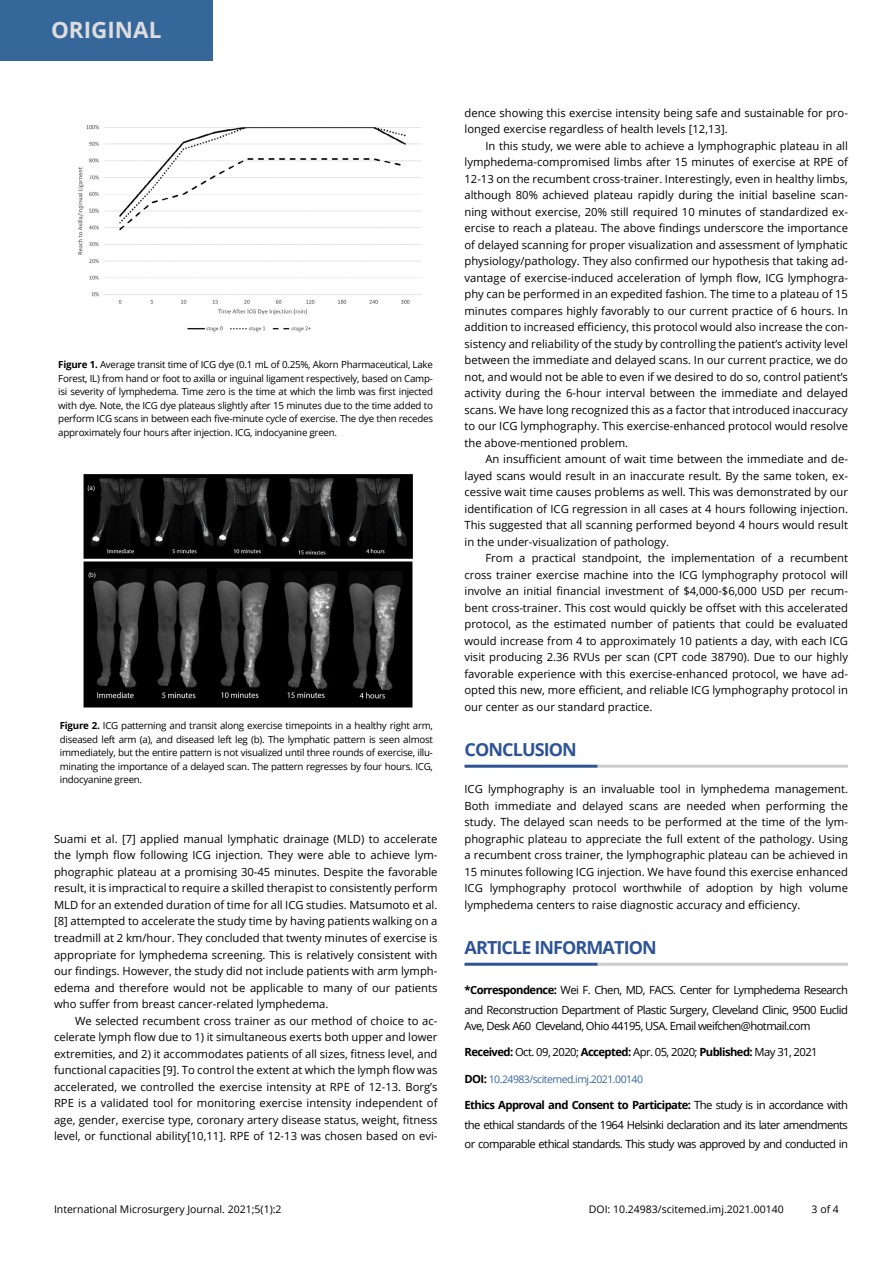
<style>
.page{position:relative;width:893px;height:1263px;background:#fff}
.page>*{position:absolute;margin:0;border:0;box-sizing:border-box;transform-origin:0 0}
.t1{font:700 22.5px "Open Sans";color:#dcddde}
.t2{font:700 18px "Open Sans";letter-spacing:-.05em;color:#2f5496}
.t3{font:11.25px/16.5px "Open Sans";color:#000;text-align:justify}
.t4{font:11.25px/19.5px "Open Sans";letter-spacing:-.05em;color:#000}
.t5{font:10.5px "Open Sans";color:#000}
.t6{font:10.5px "Open Sans";letter-spacing:-.05em;color:#36679a}
.t7{font:9.75px/13.5px "Open Sans";letter-spacing:-.025em;color:#000;text-align:justify}
.s1{font-weight:700}
.s2{font-weight:700;font-size:11.25px;color:#000}
</style>
<div class="page">
<div style="left:0;top:0;width:213px;height:61px;background:#36679a"></div>
<hr style="left:596px;top:765px;width:252px;height:3px;background:#cbcbcd">
<hr style="left:464px;top:765px;width:133px;height:3px;background:#2f5496">
<hr style="left:596px;top:963px;width:252px;height:3px;background:#cbcbcd">
<hr style="left:464px;top:963px;width:133px;height:3px;background:#2f5496">
<img style="left:77px;top:125px;width:344px;height:207px">
<img style="left:83px;top:474px;width:330px;height:234px">
<h1 class="t1" style="left:51px;top:14px;width:112px">ORIGINAL</h1>
<p class="t7" style="left:58px;top:358px;width:376px"><span class="s1">Figure 1.</span> Average transit time of ICG dye (0.1 mL of 0.25%, Akorn Pharmaceutical, Lake Forest, IL) from hand or foot to axilla or inguinal ligament respectively, based on Camp&shy;isi severity of lymphedema. Time zero is the time at which the limb was first injected with dye. Note, the ICG dye plateaus slightly after 15 minutes due to the time added to perform ICG scans in between each five-minute cycle of exercise. The dye then recedes approximately four hours after injection. ICG, indocyanine green.</p>
<p class="t7" style="left:60px;top:719px;width:375px"><span class="s1">Figure 2.</span> ICG patterning and transit along exercise timepoints in a healthy right arm, diseased left arm (a), and diseased left leg (b). The lymphatic pattern is seen almost immediately, but the entire pattern is not visualized until three rounds of exercise, illu&shy;minating the importance of a delayed scan. The pattern regresses by four hours. ICG, indocyanine green.</p>
<p class="t3" style="left:54px;top:830px;width:385px">Suami et al. [7] applied manual lymphatic drainage (MLD) to accelerate the lymph flow following ICG injection. They were able to achieve lym&shy;phographic plateau at a promising 30-45 minutes. Despite the favorable result, it is impractical to require a skilled therapist to consistently perform MLD for an extended duration of time for all ICG studies. Matsumoto et al. [8] attempted to accelerate the study time by having patients walking on a treadmill at 2 km/hour. They concluded that twenty minutes of exercise is appropriate for lymphedema screening. This is relatively consistent with our findings. However, the study did not include patients with arm lymph&shy;edema and therefore would not be applicable to many of our patients who suffer from breast cancer-related lymphedema.</p>
<p class="t3" style="left:54px;top:1012px;width:385px;text-indent:21px">We selected recumbent cross trainer as our method of choice to ac&shy;celerate lymph flow due to 1) it simultaneous exerts both upper and lower extremities, and 2) it accommodates patients of all sizes, fitness level, and functional capacities [9]. To control the extent at which the lymph flow was accelerated, we controlled the exercise intensity at RPE of 12-13. Borg’s RPE is a validated tool for monitoring exercise intensity independent of age, gender, exercise type, coronary artery disease status, weight, fitness level, or functional ability[10,11]. RPE of 12-13 was chosen based on evi-</p>
<p class="t3" style="left:464px;top:104px;width:385px">dence showing this exercise intensity being safe and sustainable for pro&shy;longed exercise regardless of health levels [12,13].</p>
<p class="t3" style="left:464px;top:137px;width:385px;text-indent:21px">In this study, we were able to achieve a lymphographic plateau in all lymphedema-compromised limbs after 15 minutes of exercise at RPE of 12-13 on the recumbent cross-trainer. Interestingly, even in healthy limbs, although 80% achieved plateau rapidly during the initial baseline scan&shy;ning without exercise, 20% still required 10 minutes of standardized ex&shy;ercise to reach a plateau. The above findings underscore the importance of delayed scanning for proper visualization and assessment of lymphatic physiology/pathology. They also confirmed our hypothesis that taking ad&shy;vantage of exercise-induced acceleration of lymph flow, ICG lymphogra&shy;phy can be performed in an expedited fashion. The time to a plateau of 15 minutes compares highly favorably to our current practice of 6 hours. In addition to increased efficiency, this protocol would also increase the con&shy;sistency and reliability of the study by controlling the patient’s activity level between the immediate and delayed scans. In our current practice, we do not, and would not be able to even if we desired to do so, control patient’s activity during the 6-hour interval between the immediate and delayed scans. We have long recognized this as a factor that introduced inaccuracy to our ICG lymphography. This exercise-enhanced protocol would resolve the above-mentioned problem.</p>
<p class="t3" style="left:464px;top:451px;width:385px;text-indent:21px">An insufficient amount of wait time between the immediate and de&shy;layed scans would result in an inaccurate result. By the same token, ex&shy;cessive wait time causes problems as well. This was demonstrated by our identification of ICG regression in all cases at 4 hours following injection.<br>This suggested that all scanning performed beyond 4 hours would result in the under-visualization of pathology.</p>
<p class="t3" style="left:464px;top:550px;width:385px;text-indent:21px">From a practical standpoint, the implementation of a recumbent cross trainer exercise machine into the ICG lymphography protocol will involve an initial financial investment of $4,000-$6,000 USD per recum&shy;bent cross-trainer. This cost would quickly be offset with this accelerated protocol, as the estimated number of patients that could be evaluated would increase from 4 to approximately 10 patients a day, with each ICG visit producing 2.36 RVUs per scan (CPT code 38790). Due to our highly favorable experience with this exercise-enhanced protocol, we have ad&shy;opted this new, more efficient, and reliable ICG lymphography protocol in our center as our standard practice.</p>
<h2 class="t2" style="left:464px;top:736px;width:114px">CONCLUSION</h2>
<p class="t3" style="left:464px;top:780px;width:385px">ICG lymphography is an invaluable tool in lymphedema management.<br>Both immediate and delayed scans are needed when performing the study. The delayed scan needs to be performed at the time of the lym&shy;phographic plateau to appreciate the full extent of the pathology. Using a recumbent cross trainer, the lymphographic plateau can be achieved in 15 minutes following ICG injection. We have found this exercise enhanced ICG lymphography protocol worthwhile of adoption by high volume lymphedema centers to raise diagnostic accuracy and efficiency.</p>
<h2 class="t2" style="left:464px;top:934px;width:194px">ARTICLE INFORMATION</h2>
<p class="t4" style="left:464px;top:980px;width:385px"><span class="s1">*Correspondence:</span> Wei F. Chen, MD, FACS. Center for Lymphedema Research and Reconstruction Department of Plastic Surgery, Cleveland Clinic, 9500 Euclid</p>
<p class="t4" style="left:464px;top:1016px;width:347px">Ave, Desk A60 Cleveland, Ohio 44195, USA. Email weifchen@hotmail.com</p>
<p class="t4" style="left:464px;top:1042px;width:355px"><span class="s1">Received:</span> Oct. 09, 2020; <span class="s1">Accepted:</span> Apr. 05, 2020; <span class="s1">Published:</span> May 31, 2021</p>
<p class="t6" style="left:464px;top:1072px;width:180px"><span class="s2">DOI:</span> 10.24983/scitemed.imj.2021.00140</p>
<p class="t3" style="left:464px;top:1095px;width:385px;line-height:19.5px"><span class="s1">Ethics Approval and Consent to Participate:</span> The study is in accordance with the ethical standards of the 1964 Helsinki declaration and its later amendments or comparable ethical standards. This study was approved by and conducted in</p>
<p class="t5" style="left:54px;top:1201px;width:229px">International Microsurgery Journal. 2021;5(1):2</p>
<p class="t5" style="left:589px;top:1201px;width:196px">DOI: 10.24983/scitemed.imj.2021.00140</p>
<p class="t5" style="left:812px;top:1201px;width:29px">3 of 4</p>
</div>
